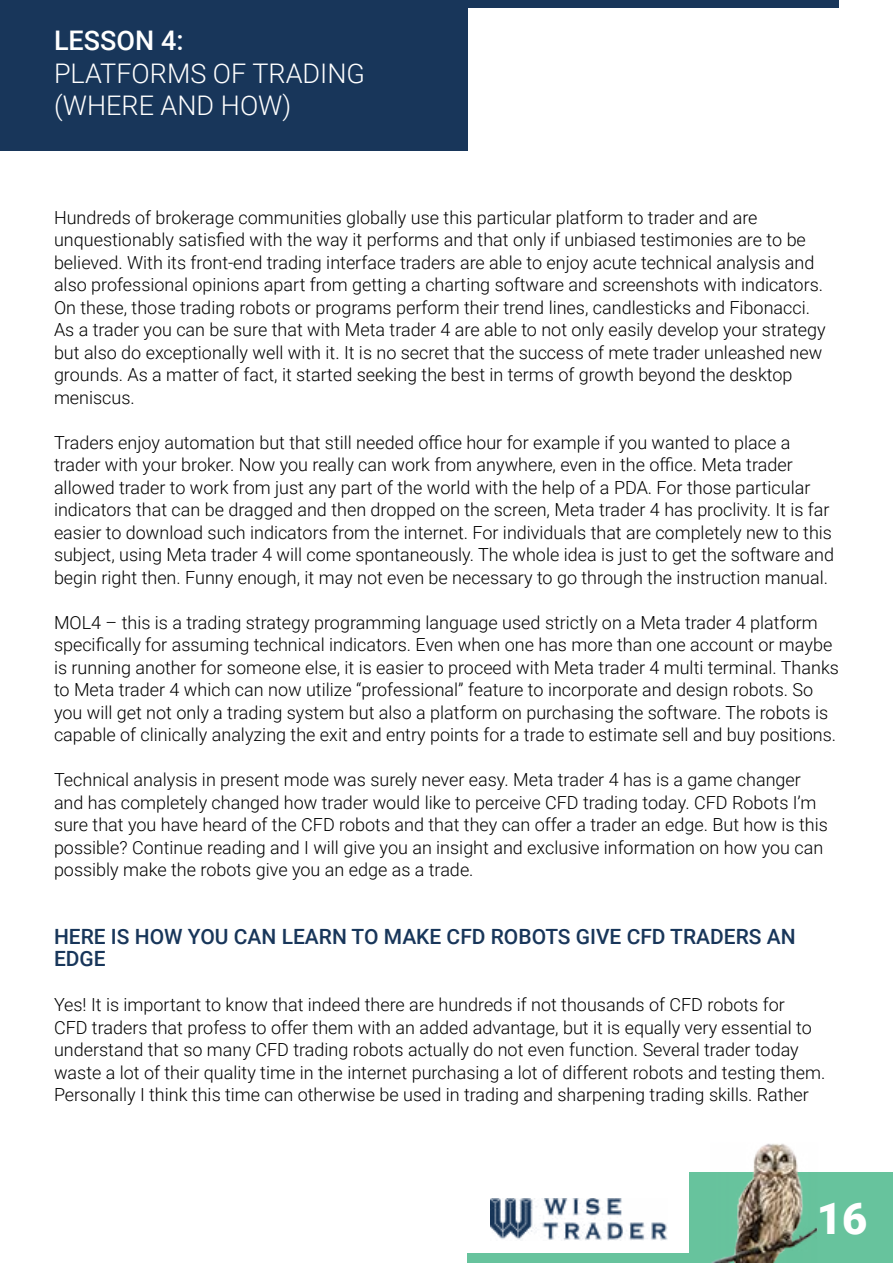
<style>
.page{position:relative;width:893px;height:1263px;background:#fff}
.page>*{position:absolute;margin:0;border:0;box-sizing:border-box;transform-origin:0 0}
.t1{font:900 43.5px "Roboto";color:#fff}
.t2{font:300 27px/32.4px "Roboto";color:#fff}
.t3{font:500 27px "Roboto";color:#fff}
.t4{font:500 21px/22.5px "Roboto";color:#18365a}
.t5{font:300 18px/22.5px "Roboto";color:#000}
</style>
<div class="page">
<div style="left:467px;top:1254px;width:222px;height:9px;background:#67c39d"></div>
<div style="left:689px;top:1173px;width:204px;height:90px;background:#67c39d"></div>
<img style="left:710px;top:1143px;width:108px;height:120px">
<img style="left:490px;top:1198px;width:177px;height:42px">
<div style="left:0;top:0;width:467px;height:150px;background:#18365a"></div>
<div style="left:445px;top:0;width:394px;height:8px;background:#18365a"></div>
<h2 class="t3" style="left:54px;top:22px;width:131px">LESSON 4:</h2>
<h2 class="t2" style="left:54px;top:56px;width:313px">PLATFORMS OF TRADING (WHERE AND HOW)</h2>
<p class="t5" style="left:54px;top:205px;width:773px">Hundreds of brokerage communities globally use this particular platform to trader and are unquestionably satisfied with the way it performs and that only if unbiased testimonies are to be believed. With its front-end trading interface traders are able to enjoy acute technical analysis and also professional opinions apart from getting a charting software and screenshots with indicators.<br>On these, those trading robots or programs perform their trend lines, candlesticks and Fibonacci.<br>As a trader you can be sure that with Meta trader 4 are able to not only easily develop your strategy but also do exceptionally well with it. It is no secret that the success of mete trader unleashed new grounds. As a matter of fact, it started seeking the best in terms of growth beyond the desktop meniscus.</p>
<p class="t5" style="left:54px;top:430px;width:781px">Traders enjoy automation but that still needed office hour for example if you wanted to place a trader with your broker. Now you really can work from anywhere, even in the office. Meta trader allowed trader to work from just any part of the world with the help of a PDA. For those particular indicators that can be dragged and then dropped on the screen, Meta trader 4 has proclivity. It is far easier to download such indicators from the internet. For individuals that are completely new to this subject, using Meta trader 4 will come spontaneously. The whole idea is just to get the software and begin right then. Funny enough, it may not even be necessary to go through the instruction manual.</p>
<p class="t5" style="left:54px;top:610px;width:786px">MOL4 – this is a trading strategy programming language used strictly on a Meta trader 4 platform specifically for assuming technical indicators. Even when one has more than one account or maybe is running another for someone else, it is easier to proceed with Meta trader 4 multi terminal. Thanks to Meta trader 4 which can now utilize “professional” feature to incorporate and design robots. So you will get not only a trading system but also a platform on purchasing the software. The robots is capable of clinically analyzing the exit and entry points for a trade to estimate sell and buy positions.</p>
<p class="t5" style="left:54px;top:768px;width:775px">Technical analysis in present mode was surely never easy. Meta trader 4 has is a game changer and has completely changed how trader would like to perceive CFD trading today. CFD Robots I’m sure that you have heard of the CFD robots and that they can offer a trader an edge. But how is this possible? Continue reading and I will give you an insight and exclusive information on how you can possibly make the robots give you an edge as a trade.</p>
<p class="t4" style="left:54px;top:924px;width:743px">HERE IS HOW YOU CAN LEARN TO MAKE CFD ROBOTS GIVE CFD TRADERS AN<br>EDGE</p>
<p class="t5" style="left:54px;top:993px;width:773px">Yes! It is important to know that indeed there are hundreds if not thousands of CFD robots for<br>CFD traders that profess to offer them with an added advantage, but it is equally very essential to understand that so many CFD trading robots actually do not even function. Several trader today waste a lot of their quality time in the internet purchasing a lot of different robots and testing them.<br>Personally I think this time can otherwise be used in trading and sharpening trading skills. Rather</p>
<h1 class="t1" style="left:817px;top:1188px;width:52px">16</h1>
</div>
